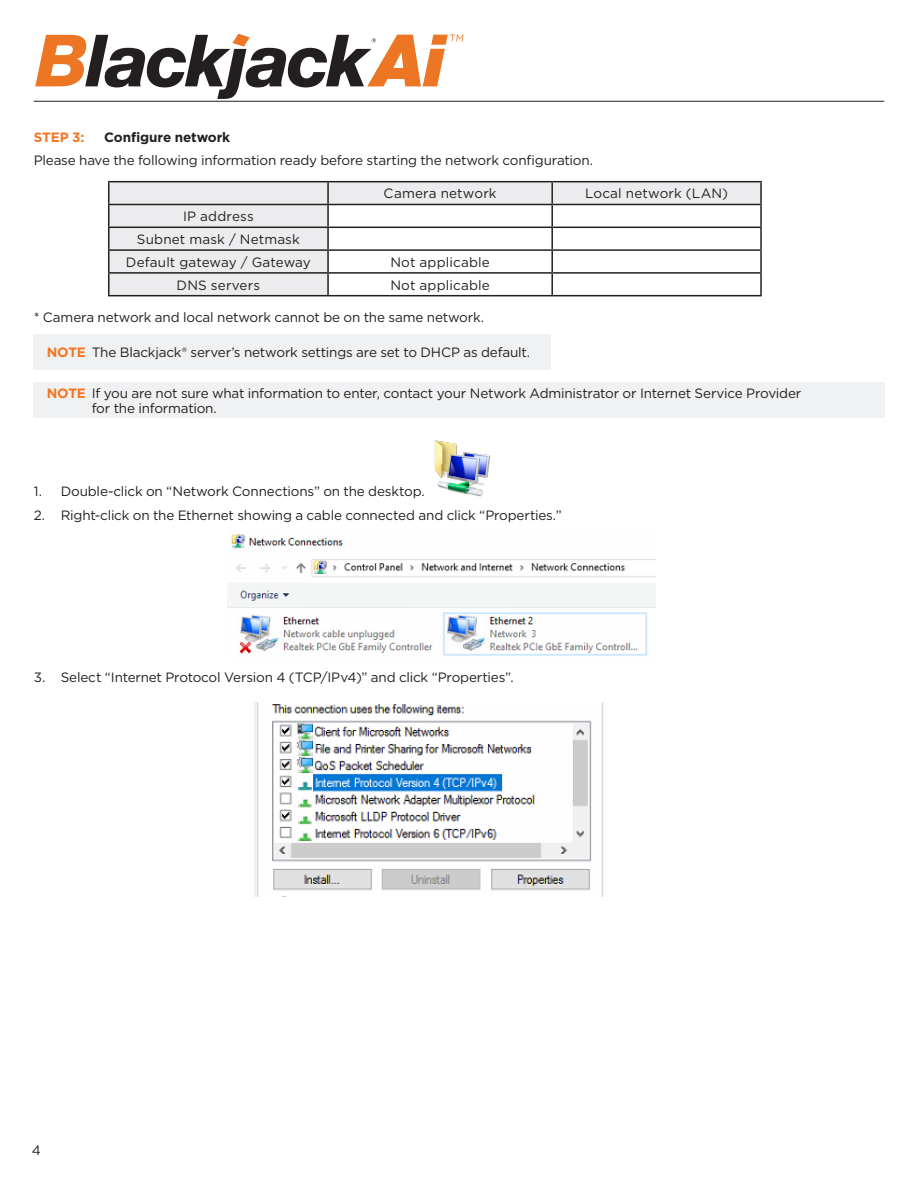
<style>
.page{position:relative;width:918px;height:1188px;background:#fff}
.page>*{position:absolute;margin:0;border:0;box-sizing:border-box;transform-origin:0 0}
.t1{font:13.5px/15px "Gotham";letter-spacing:-.01em;color:#231f20}
.t2{font:13.5px "Gotham";letter-spacing:.015em;color:#231f20}
.t3{font:13.5px "Gotham";letter-spacing:.01em;color:#231f20}
.t4{font:700 13.5px "Gotham";letter-spacing:-.01em;color:#231f20}
.t5{font:700 13.5px "Gotham";color:#f47521}
.s1{font-weight:700;color:#f47521}
</style>
<div class="page">
<hr style="left:34px;top:101px;width:850px;height:1px;background:#231f20">
<svg style="left:110px;top:182px;width:650px;height:113px"></svg>
<hr style="left:108px;top:181px;width:220px;height:1px;background:#231f20">
<hr style="left:108px;top:182px;width:2px;height:22px;background:#231f20">
<hr style="left:328px;top:181px;width:224px;height:1px;background:#231f20">
<hr style="left:327px;top:182px;width:2px;height:22px;background:#231f20">
<hr style="left:552px;top:181px;width:210px;height:1px;background:#231f20">
<hr style="left:551px;top:182px;width:2px;height:22px;background:#231f20">
<hr style="left:760px;top:182px;width:2px;height:22px;background:#231f20">
<hr style="left:108px;top:204px;width:220px;height:1px;background:#231f20">
<hr style="left:108px;top:205px;width:2px;height:22px;background:#231f20">
<hr style="left:328px;top:204px;width:224px;height:1px;background:#231f20">
<hr style="left:327px;top:205px;width:2px;height:22px;background:#231f20">
<hr style="left:552px;top:204px;width:210px;height:1px;background:#231f20">
<hr style="left:551px;top:205px;width:2px;height:22px;background:#231f20">
<hr style="left:760px;top:205px;width:2px;height:22px;background:#231f20">
<hr style="left:108px;top:227px;width:220px;height:1px;background:#231f20">
<hr style="left:108px;top:228px;width:2px;height:21px;background:#231f20">
<hr style="left:328px;top:227px;width:224px;height:1px;background:#231f20">
<hr style="left:327px;top:228px;width:2px;height:21px;background:#231f20">
<hr style="left:552px;top:227px;width:210px;height:1px;background:#231f20">
<hr style="left:551px;top:228px;width:2px;height:21px;background:#231f20">
<hr style="left:760px;top:228px;width:2px;height:21px;background:#231f20">
<hr style="left:108px;top:249px;width:220px;height:2px;background:#231f20">
<hr style="left:108px;top:251px;width:2px;height:21px;background:#231f20">
<hr style="left:328px;top:249px;width:224px;height:2px;background:#231f20">
<hr style="left:327px;top:251px;width:2px;height:21px;background:#231f20">
<hr style="left:552px;top:249px;width:210px;height:2px;background:#231f20">
<hr style="left:551px;top:251px;width:2px;height:21px;background:#231f20">
<hr style="left:760px;top:251px;width:2px;height:21px;background:#231f20">
<hr style="left:108px;top:272px;width:220px;height:2px;background:#231f20">
<hr style="left:108px;top:274px;width:2px;height:21px;background:#231f20">
<hr style="left:328px;top:272px;width:224px;height:2px;background:#231f20">
<hr style="left:327px;top:274px;width:2px;height:21px;background:#231f20">
<hr style="left:552px;top:272px;width:210px;height:2px;background:#231f20">
<hr style="left:551px;top:274px;width:2px;height:21px;background:#231f20">
<hr style="left:760px;top:274px;width:2px;height:21px;background:#231f20">
<hr style="left:108px;top:295px;width:220px;height:1px;background:#231f20">
<hr style="left:328px;top:295px;width:224px;height:1px;background:#231f20">
<hr style="left:552px;top:295px;width:210px;height:1px;background:#231f20">
<div style="left:33px;top:334px;width:517px;height:36px;background:#f0f1f2"></div>
<div style="left:33px;top:382px;width:851px;height:36px;background:#f0f1f2"></div>
<img style="left:255px;top:702px;width:349px;height:194px">
<img style="left:227px;top:534px;width:428px;height:122px">
<img style="left:434px;top:440px;width:56px;height:56px">
<svg style="left:35px;top:34px;width:428px;height:65px"></svg>
<p class="t5" style="left:34px;top:128px;width:52px">STEP 3:</p>
<p class="t4" style="left:104px;top:128px;width:127px">Configure network</p>
<p class="t1" style="left:34px;top:152px;width:561px">Please have the following information ready before starting the network configuration.</p>
<p class="t2" style="left:384px;top:185px;width:114px">Camera network</p>
<p class="t2" style="left:585px;top:185px;width:145px">Local network (LAN)</p>
<p class="t2" style="left:183px;top:208px;width:72px">IP address</p>
<p class="t3" style="left:137px;top:231px;width:164px">Subnet mask / Netmask</p>
<p class="t1" style="left:126px;top:254px;width:186px">Default gateway / Gateway</p>
<p class="t3" style="left:390px;top:253px;width:101px">Not applicable</p>
<p class="t2" style="left:177px;top:276px;width:85px">DNS servers</p>
<p class="t3" style="left:390px;top:276px;width:101px">Not applicable</p>
<p class="t1" style="left:34px;top:309px;width:452px">* Camera network and local network cannot be on the same network.</p>
<p class="t1" style="left:47px;top:345px;width:485px"><span class="s1">NOTE</span> The Blackjack® server’s network settings are set to DHCP as default.</p>
<p class="t1" style="left:92px;top:385px;width:711px;text-indent:-45px"><span class="s1">NOTE</span> If you are not sure what information to enter, contact your Network Administrator or Internet Service Provider for the information.</p>
<p class="t1" style="left:34px;top:484px;width:393px">1. Double-click on “Network Connections” on the desktop.</p>
<p class="t1" style="left:34px;top:507px;width:530px">2. Right-click on the Ethernet showing a cable connected and click “Properties.”</p>
<p class="t1" style="left:34px;top:670px;width:481px">3. Select “Internet Protocol Version 4 (TCP/IPv4)” and click “Properties”.</p>
<p class="t1" style="left:32px;top:1143px;width:11px">4</p>
</div>
